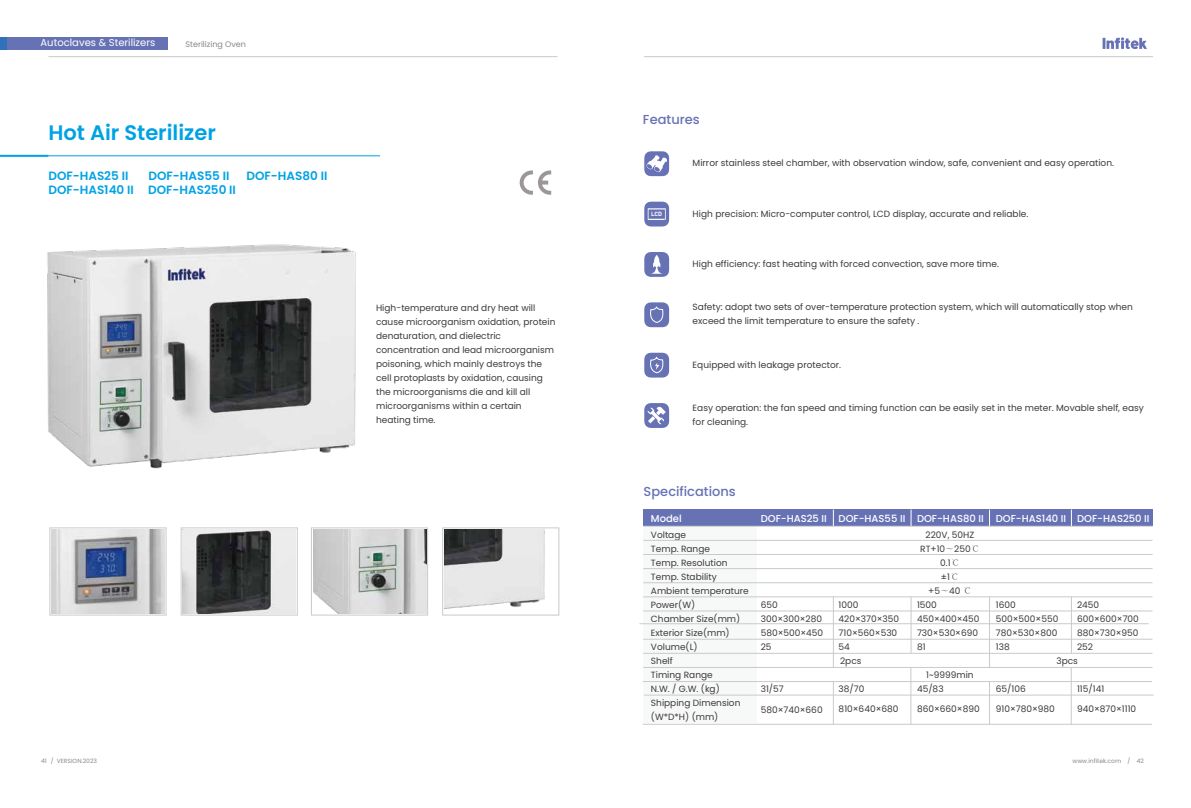
<style>
.page{position:relative;width:1191px;height:808px;background:#fff}
.page>*{position:absolute;margin:0;border:0;box-sizing:border-box;transform-origin:0 0}
.t1{font:600 21px "Poppins";color:#00a2e4}
.t2{font:500 13px "Poppins";color:#6772b5}
.t3{font:600 12px "Poppins";color:#00a2e4}
.t4{font:500 10px "Poppins";color:#fff}
.t5{font:10px "Poppins";color:#fff}
.t6{font:9px/14px "Poppins";color:#3e3a39}
.t7{font:9px "Poppins";color:#3d3939}
.t8{font:8px "Poppins";color:#898989}
.t9{font:6px "Poppins";color:#898989}
.t10{font:6px "Bahnschrift";color:#fff}
.s1{font-family:"Adobe Song Std";font-weight:300}
.s2{color:#3e3a39}
</style>
<div class="page">
<svg style="left:519px;top:170px;width:32px;height:25px"></svg>
<div style="left:8px;top:37px;width:160px;height:13px;background:#6772b5"></div>
<div style="left:0;top:37px;width:7px;height:13px;background:#3071b9"></div>
<hr style="left:644px;top:56px;width:509px;height:1px;background:#c9caca">
<hr style="left:48px;top:56px;width:509px;height:1px;background:#c9caca">
<hr style="left:0;top:156px;width:380px;height:1px;background:#00a2e4">
<hr style="left:0;top:155px;width:48px;height:2px;background:#00a2e4">
<div style="left:643px;top:526px;width:114px;height:197px;background:#f7f8f8"></div>
<hr style="left:643px;top:611px;width:509px;height:1px;background:#c9caca">
<hr style="left:643px;top:639px;width:509px;height:1px;background:#c9caca">
<hr style="left:643px;top:667px;width:509px;height:1px;background:#c9caca">
<div style="left:643px;top:509px;width:509px;height:17px;background:#6772b5"></div>
<hr style="left:643px;top:568px;width:509px;height:1px;background:#c9caca">
<hr style="left:643px;top:554px;width:509px;height:1px;background:#c9caca">
<hr style="left:643px;top:582px;width:509px;height:1px;background:#c9caca">
<hr style="left:643px;top:597px;width:509px;height:1px;background:#c9caca">
<hr style="left:639px;top:623px;width:509px;height:1px;background:#c9caca">
<hr style="left:643px;top:653px;width:509px;height:1px;background:#c9caca">
<hr style="left:643px;top:724px;width:509px;height:1px;background:#c9caca">
<hr style="left:643px;top:540px;width:509px;height:1px;background:#c9caca">
<hr style="left:833px;top:597px;width:1px;height:70px;background:#c9caca">
<svg style="left:833px;top:509px;width:1px;height:17px"></svg>
<hr style="left:833px;top:681px;width:1px;height:43px;background:#c9caca">
<hr style="left:989px;top:597px;width:1px;height:70px;background:#c9caca">
<svg style="left:989px;top:509px;width:1px;height:17px"></svg>
<hr style="left:989px;top:681px;width:1px;height:43px;background:#c9caca">
<hr style="left:910px;top:597px;width:1px;height:56px;background:#c9caca">
<svg style="left:910px;top:509px;width:1px;height:17px"></svg>
<hr style="left:910px;top:667px;width:1px;height:57px;background:#c9caca">
<hr style="left:1071px;top:597px;width:1px;height:56px;background:#c9caca">
<svg style="left:1071px;top:509px;width:1px;height:17px"></svg>
<hr style="left:1070px;top:667px;width:1px;height:57px;background:#c9caca">
<hr style="left:643px;top:526px;width:509px;height:1px;background:#c9caca">
<svg style="left:644px;top:403px;width:25px;height:25px"></svg>
<svg style="left:644px;top:302px;width:25px;height:25px"></svg>
<svg style="left:644px;top:353px;width:25px;height:25px"></svg>
<svg style="left:644px;top:252px;width:25px;height:25px"></svg>
<svg style="left:644px;top:151px;width:25px;height:25px"></svg>
<svg style="left:644px;top:202px;width:25px;height:24px"></svg>
<div style="left:181px;top:527px;width:117px;height:88px;border:1px solid #c9caca"></div>
<div style="left:49px;top:527px;width:118px;height:88px;border:1px solid #c9caca"></div>
<div style="left:442px;top:527px;width:117px;height:88px;border:1px solid #c9caca"></div>
<div style="left:311px;top:527px;width:117px;height:88px;border:1px solid #c9caca"></div>
<img style="left:51px;top:529px;width:113px;height:84px">
<img style="left:183px;top:529px;width:113px;height:84px">
<img style="left:313px;top:529px;width:113px;height:84px">
<img style="left:444px;top:529px;width:101px;height:80px">
<hr style="left:644px;top:695px;width:509px;height:1px;background:#c9caca">
<hr style="left:643px;top:681px;width:509px;height:1px;background:#c9caca">
<svg style="left:1102px;top:37px;width:45px;height:12px"></svg>
<img style="left:47px;top:244px;width:422px;height:284px">
<p class="t5" style="left:41px;top:37px;width:116px">Autoclaves &amp; Sterilizers</p>
<p class="t8" style="left:185px;top:39px;width:62px">Sterilizing Oven</p>
<h1 class="t1" style="left:48px;top:120px;width:169px">Hot Air Sterilizer</h1>
<h3 class="t3" style="left:48px;top:168px;width:82px">DOF-HAS25 II</h3>
<h3 class="t3" style="left:148px;top:168px;width:82px">DOF-HAS55 II</h3>
<h3 class="t3" style="left:246px;top:168px;width:82px">DOF-HAS80 II</h3>
<h3 class="t3" style="left:48px;top:183px;width:189px">DOF-HAS140 II DOF-HAS250 II</h3>
<p class="t6" style="left:376px;top:301px;width:181px">High-temperature and dry heat will cause microorganism oxidation, protein denaturation, and dielectric concentration and lead microorganism poisoning, which mainly destroys the cell protoplasts by oxidation, causing the microorganisms die and kill all microorganisms within a certain heating time.</p>
<h2 class="t2" style="left:643px;top:112px;width:58px">Features</h2>
<p class="t6" style="left:692px;top:156px;width:423px">Mirror stainless steel chamber, with observation window, safe, convenient and easy operation.</p>
<p class="t10" style="left:651px;top:209px;width:12px">LCD</p>
<p class="t6" style="left:692px;top:207px;width:337px">High precision: Micro-computer control, LCD display, accurate and reliable.</p>
<p class="t6" style="left:692px;top:257px;width:308px">High efficiency: fast heating with forced convection, save more time.</p>
<p class="t6" style="left:692px;top:300px;width:442px">Safety: adopt two sets of over-temperature protection system, which will automatically stop when exceed the limit temperature to ensure the safety .</p>
<p class="t6" style="left:692px;top:358px;width:150px">Equipped with leakage protector.</p>
<p class="t6" style="left:692px;top:401px;width:453px">Easy operation: the fan speed and timing function can be easily set in the meter. Movable shelf, easy for cleaning.</p>
<h2 class="t2" style="left:643px;top:484px;width:94px">Specifications</h2>
<p class="t4" style="left:651px;top:512px;width:32px">Model</p>
<p class="t6" style="left:651px;top:528px;width:99px">Voltage<br>Temp. Range<br>Temp. Resolution<br>Temp. Stability<br>Ambient temperature<br>Power(W)<br>Chamber Size(mm)<br>Exterior Size(mm)<br>Volume(L)<br>Shelf<br>Timing Range<br>N.W. / G.W. (kg)<br>Shipping Dimension (W*D*H) (mm)</p>
<p class="t6" style="left:920px;top:528px;width:61px;text-align:center">220V, 50HZ<br>RT+10<span class="s1">～</span>250<span class="s1">℃<br></span>0.1<span class="s1">℃<br></span>±1<span class="s1">℃<br></span>+5<span class="s1">～</span>40 <span class="s1">℃</span></p>
<p class="t4" style="left:761px;top:512px;width:224px">DOF-HAS25 II DOF-HAS55 II DOF-HAS80 II</p>
<p class="t6" style="left:838px;top:597px;width:62px">1000<br>420×370×350<br>710×560×530<br>54</p>
<p class="t6" style="left:838px;top:681px;width:27px">38/70</p>
<p class="t7" style="left:838px;top:703px;width:61px"><span class="s2">810</span>×640×680</p>
<p class="t6" style="left:917px;top:597px;width:64px">1500<br>450×400×450<br>730×530×690<br>81</p>
<p class="t6" style="left:917px;top:681px;width:28px">45/83</p>
<p class="t7" style="left:917px;top:703px;width:64px"><span class="s2">860</span>×660×890</p>
<p class="t6" style="left:761px;top:598px;width:64px">650<br>300×300×280<br>580×500×450<br>25</p>
<p class="t6" style="left:840px;top:654px;width:23px">2pcs</p>
<p class="t6" style="left:926px;top:668px;width:49px">1~9999min</p>
<p class="t6" style="left:761px;top:682px;width:25px">31/57</p>
<p class="t7" style="left:761px;top:705px;width:63px"><span class="s2">580</span>×740×660</p>
<p class="t4" style="left:996px;top:512px;width:155px">DOF-HAS140 II DOF-HAS250 II</p>
<p class="t6" style="left:996px;top:597px;width:21px">1600</p>
<p class="t6" style="left:996px;top:611px;width:64px">500×500×550</p>
<p class="t6" style="left:996px;top:625px;width:63px">780×530×800</p>
<p class="t6" style="left:996px;top:639px;width:15px">138</p>
<p class="t6" style="left:1056px;top:653px;width:23px">3pcs</p>
<p class="t6" style="left:996px;top:682px;width:31px">65/106</p>
<p class="t7" style="left:996px;top:704px;width:61px"><span class="s2">910</span>×780×980</p>
<p class="t6" style="left:1077px;top:597px;width:63px">2450<br>600×600×700<br>880×730×950<br>252</p>
<p class="t6" style="left:1077px;top:681px;width:29px">115/141</p>
<p class="t7" style="left:1077px;top:703px;width:61px"><span class="s2">940</span>×870×1110</p>
<p class="t9" style="left:51px;top:757px;width:48px">/ VERSION.2023</p>
<p class="t9" style="left:1072px;top:757px;width:73px">www.infitek.com / 42</p>
<p class="t9" style="left:41px;top:757px;width:7px">41</p>
</div>
